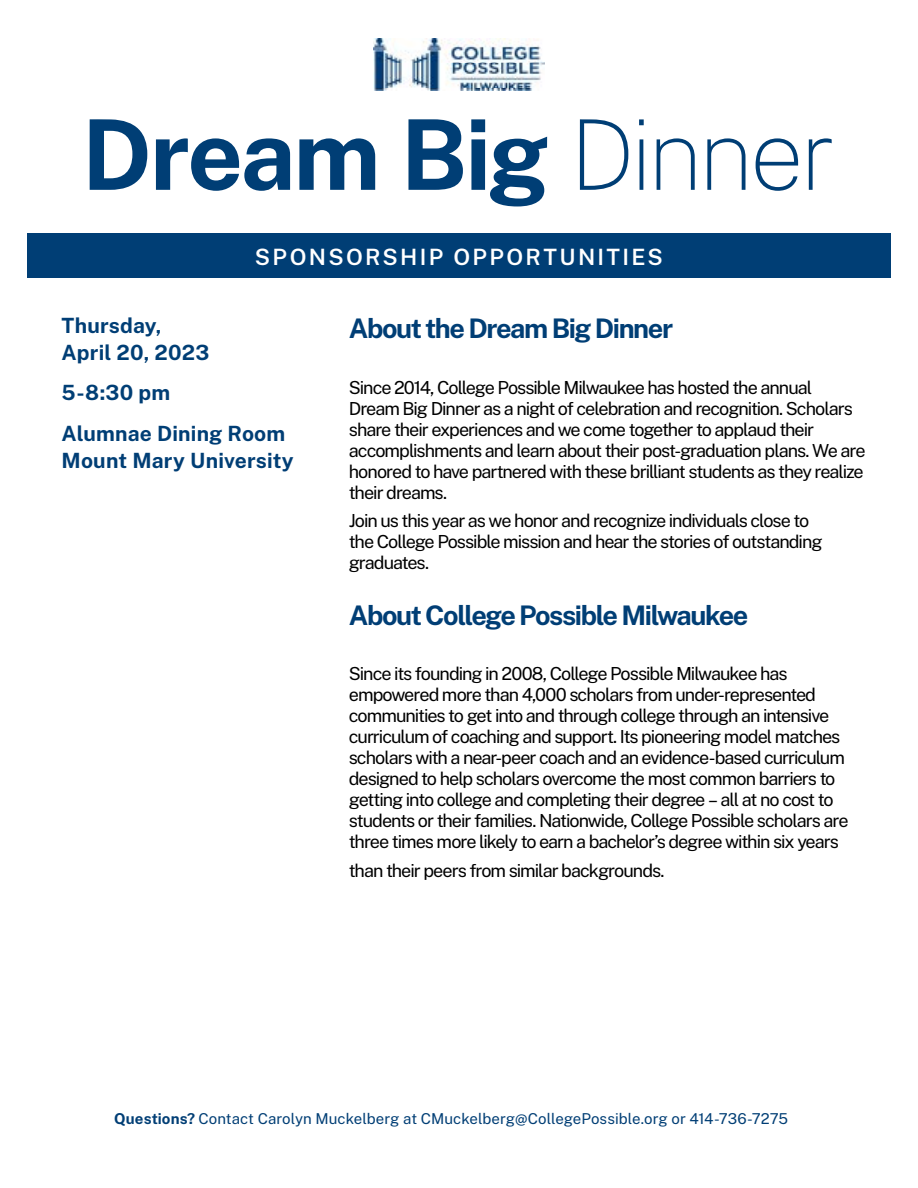
<style>
.page{position:relative;width:918px;height:1188px;background:#fff}
.page>*{position:absolute;margin:0;border:0;box-sizing:border-box;transform-origin:0 0}
.t1{font:700 97.5px "Public Sans";letter-spacing:-.025em;color:#003e75}
.t2{font:700 27px "Public Sans";letter-spacing:-.055em;color:#003e75}
.t3{font:600 22.5px "Public Sans";letter-spacing:.105em;color:#fff}
.t4{font:700 21px/27px "Public Sans";letter-spacing:.01em;color:#003e75}
.t5{font:18px/21px "Public Sans";letter-spacing:-.055em;color:#000}
.t6{font:15px "Public Sans";color:#003e75}
.s1{font-weight:100}
.s2{font-weight:700}
</style>
<div class="page">
<div style="left:27px;top:233px;width:864px;height:44px;background:#003e75"></div>
<img style="left:374px;top:39px;width:170px;height:51px">
<h1 class="t1" style="left:82px;top:83px;width:756px">Dream Big <span class="s1">Dinner</span></h1>
<p class="t3" style="left:255px;top:241px;width:410px">SPONSORSHIP OPPORTUNITIES</p>
<p class="t4" style="left:62px;top:310px;width:149px">Thursday,<br>April 20, 2023</p>
<p class="t4" style="left:62px;top:371px;width:225px;line-height:40.5px">5-8:30 pm<br>Alumnae Dining Room</p>
<p class="t4" style="left:62px;top:445px;width:234px">Mount Mary University</p>
<h2 class="t2" style="left:349px;top:309px;width:326px">About the Dream Big Dinner</h2>
<p class="t5" style="left:349px;top:376px;width:518px">Since 2014, College Possible Milwaukee has hosted the annual Dream Big Dinner as a night of celebration and recognition. Scholars share their experiences and we come together to applaud their accomplishments and learn about their post-graduation plans. We are honored to have partnered with these brilliant students as they realize their dreams.</p>
<p class="t5" style="left:349px;top:509px;width:475px">Join us this year as we honor and recognize individuals close to the College Possible mission and hear the stories of outstanding graduates.</p>
<h2 class="t2" style="left:349px;top:595px;width:401px">About College Possible Milwaukee</h2>
<p class="t5" style="left:349px;top:662px;width:501px">Since its founding in 2008, College Possible Milwaukee has empowered more than 4,000 scholars from under-represented communities to get into and through college through an intensive curriculum of coaching and support. Its pioneering model matches scholars with a near-peer coach and an evidence-based curriculum designed to help scholars overcome the most common barriers to getting into college and completing their degree – all at no cost to students or their families. Nationwide, College Possible scholars are three times more likely to earn a bachelor’s degree within six years</p>
<p class="t5" style="left:349px;top:859px;width:317px">than their peers from similar backgrounds.</p>
<p class="t6" style="left:114px;top:1108px;width:675px"><span class="s2">Questions?</span> Contact Carolyn Muckelberg at CMuckelberg@CollegePossible.org or 414-736-7275</p>
</div>
